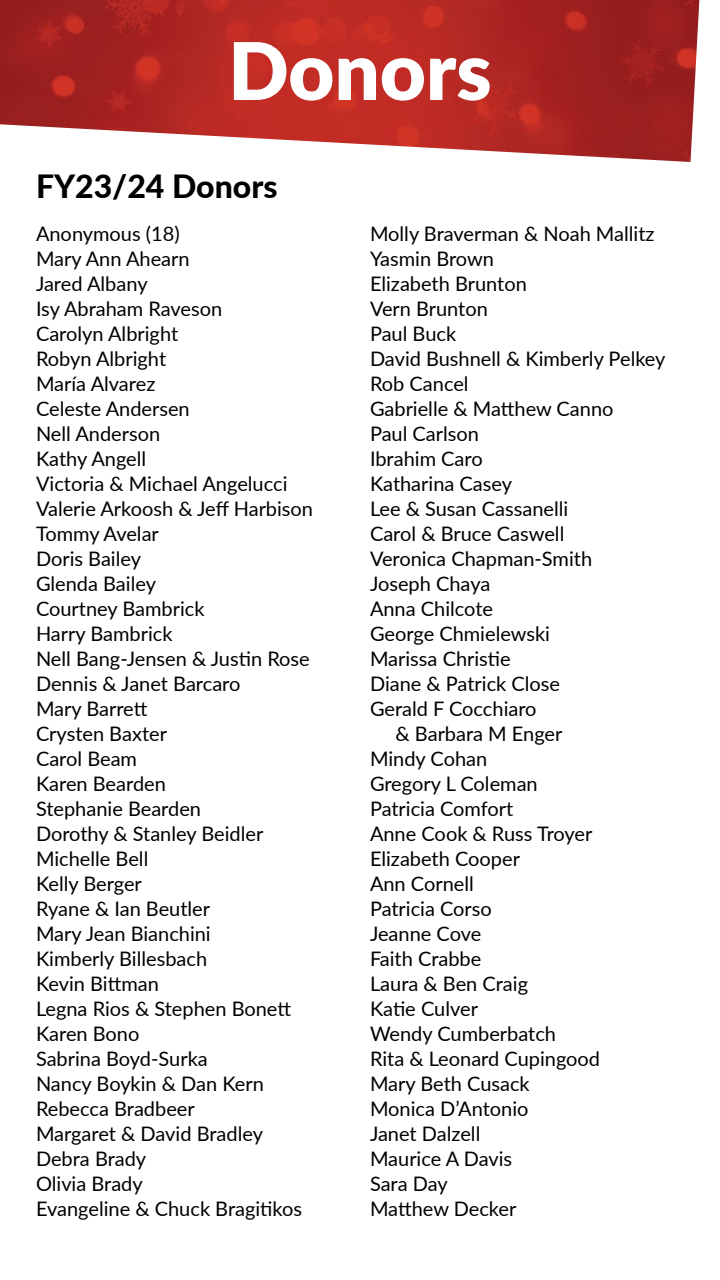
<style>
.page{position:relative;width:720px;height:1280px;background:#fff}
.page>*{position:absolute;margin:0;border:0;box-sizing:border-box;transform-origin:0 0}
.t1{font:900 79.5px "Lato";color:#fff}
.t2{font:800 32px "Lato";color:#000}
.t3{font:20px/25px "Lato";color:#000}
</style>
<div class="page">
<img style="left:0;top:0;width:699px;height:162px">
<h1 class="t1" style="left:228px;top:11px;width:265px">Donors</h1>
<h2 class="t2" style="left:36px;top:162px;width:243px">FY23/24 Donors</h2>
<p class="t3" style="left:36px;top:220px;width:279px">Anonymous (18)<br>Mary Ann Ahearn<br>Jared Albany<br>Isy Abraham Raveson<br>Carolyn Albright<br>Robyn Albright<br>María Alvarez<br>Celeste Andersen<br>Nell Anderson<br>Kathy Angell<br>Victoria &amp; Michael Angelucci<br>Valerie Arkoosh &amp; Jeff Harbison<br>Tommy Avelar<br>Doris Bailey<br>Glenda Bailey<br>Courtney Bambrick<br>Harry Bambrick<br>Nell Bang-Jensen &amp; Justin Rose<br>Dennis &amp; Janet Barcaro<br>Mary Barrett<br>Crysten Baxter<br>Carol Beam<br>Karen Bearden<br>Stephanie Bearden<br>Dorothy &amp; Stanley Beidler<br>Michelle Bell<br>Kelly Berger<br>Ryane &amp; Ian Beutler<br>Mary Jean Bianchini<br>Kimberly Billesbach<br>Kevin Bittman<br>Legna Rios &amp; Stephen Bonett<br>Karen Bono<br>Sabrina Boyd-Surka<br>Nancy Boykin &amp; Dan Kern<br>Rebecca Bradbeer<br>Margaret &amp; David Bradley<br>Debra Brady<br>Olivia Brady<br>Evangeline &amp; Chuck Bragitikos</p>
<p class="t3" style="left:370px;top:220px;width:286px">Molly Braverman &amp; Noah Mallitz</p>
<p class="t3" style="left:370px;top:245px;width:126px">Yasmin Brown</p>
<p class="t3" style="left:370px;top:270px;width:158px">Elizabeth Brunton</p>
<p class="t3" style="left:370px;top:295px;width:119px">Vern Brunton</p>
<p class="t3" style="left:370px;top:320px;width:88px">Paul Buck</p>
<p class="t3" style="left:370px;top:345px;width:297px">David Bushnell &amp; Kimberly Pelkey</p>
<p class="t3" style="left:370px;top:370px;width:100px">Rob Cancel</p>
<p class="t3" style="left:370px;top:395px;width:245px">Gabrielle &amp; Matthew Canno</p>
<p class="t3" style="left:370px;top:420px;width:111px">Paul Carlson</p>
<p class="t3" style="left:370px;top:445px;width:114px">Ibrahim Caro</p>
<p class="t3" style="left:370px;top:470px;width:144px">Katharina Casey</p>
<p class="t3" style="left:370px;top:495px;width:200px">Lee &amp; Susan Cassanelli</p>
<p class="t3" style="left:370px;top:520px;width:196px">Carol &amp; Bruce Caswell</p>
<p class="t3" style="left:370px;top:545px;width:224px">Veronica Chapman-Smith</p>
<p class="t3" style="left:370px;top:570px;width:122px">Joseph Chaya</p>
<p class="t3" style="left:370px;top:595px;width:125px">Anna Chilcote</p>
<p class="t3" style="left:370px;top:620px;width:182px">George Chmielewski</p>
<p class="t3" style="left:370px;top:645px;width:142px">Marissa Christie</p>
<p class="t3" style="left:370px;top:670px;width:192px">Diane &amp; Patrick Close</p>
<p class="t3" style="left:370px;top:695px;width:168px">Gerald F Cocchiaro</p>
<p class="t3" style="left:396px;top:720px;width:168px">&amp; Barbara M Enger</p>
<p class="t3" style="left:370px;top:745px;width:119px">Mindy Cohan</p>
<p class="t3" style="left:370px;top:770px;width:169px">Gregory L Coleman</p>
<p class="t3" style="left:370px;top:795px;width:145px">Patricia Comfort</p>
<p class="t3" style="left:370px;top:820px;width:224px">Anne Cook &amp; Russ Troyer</p>
<p class="t3" style="left:370px;top:845px;width:151px">Elizabeth Cooper</p>
<p class="t3" style="left:370px;top:870px;width:105px">Ann Cornell</p>
<p class="t3" style="left:370px;top:895px;width:123px">Patricia Corso</p>
<p class="t3" style="left:370px;top:920px;width:113px">Jeanne Cove</p>
<p class="t3" style="left:370px;top:945px;width:113px">Faith Crabbe</p>
<p class="t3" style="left:370px;top:970px;width:160px">Laura &amp; Ben Craig</p>
<p class="t3" style="left:370px;top:995px;width:109px">Katie Culver</p>
<p class="t3" style="left:370px;top:1020px;width:188px">Wendy Cumberbatch</p>
<p class="t3" style="left:370px;top:1045px;width:232px">Rita &amp; Leonard Cupingood</p>
<p class="t3" style="left:370px;top:1070px;width:161px">Mary Beth Cusack</p>
<p class="t3" style="left:370px;top:1095px;width:160px">Monica D’Antonio</p>
<p class="t3" style="left:370px;top:1120px;width:112px">Janet Dalzell</p>
<p class="t3" style="left:370px;top:1145px;width:144px">Maurice A Davis</p>
<p class="t3" style="left:370px;top:1170px;width:79px">Sara Day</p>
<p class="t3" style="left:370px;top:1195px;width:148px">Matthew Decker</p>
</div>
